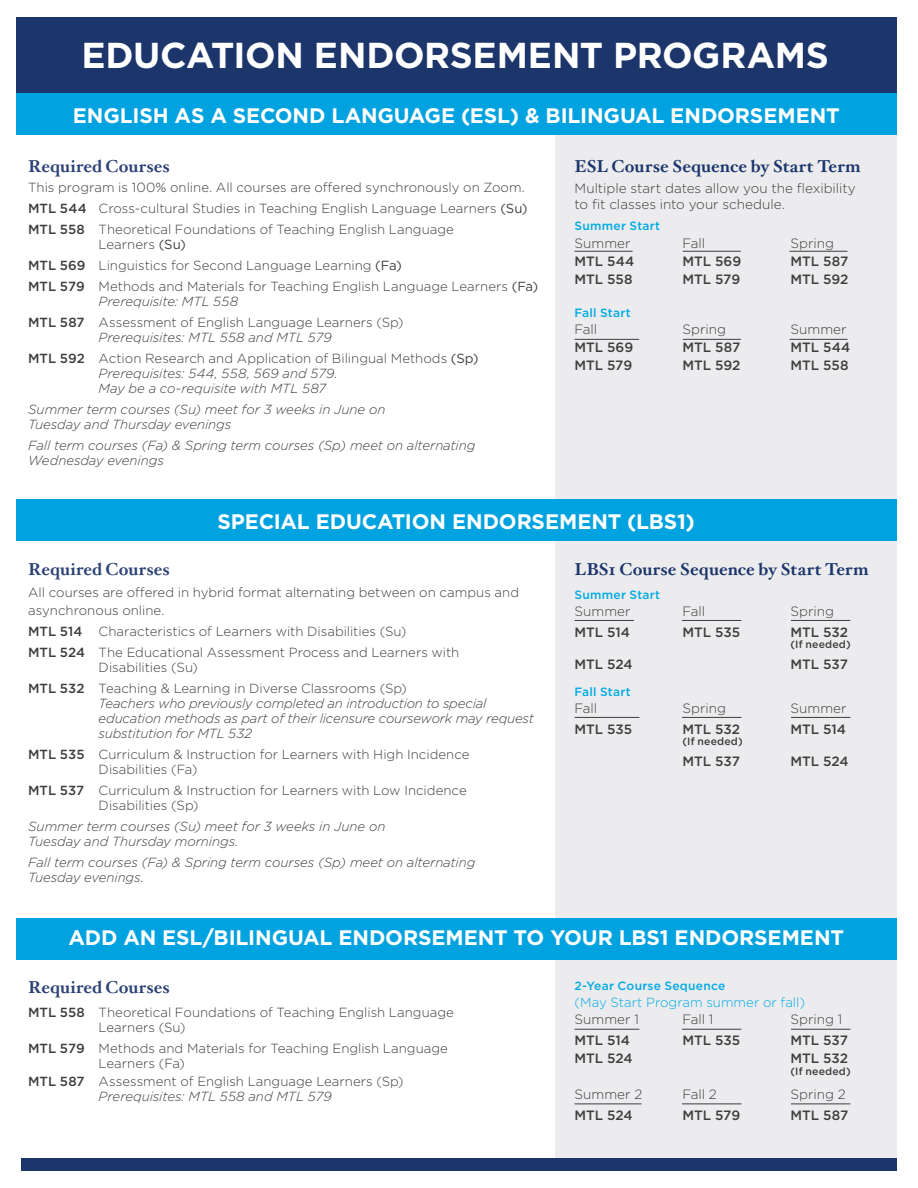
<style>
.page{position:relative;width:918px;height:1188px;background:#fff}
.page>*{position:absolute;margin:0;border:0;box-sizing:border-box;transform-origin:0 0}
.t1{font:700 36px "Gotham";letter-spacing:-.01em;color:#fff}
.t2{font:700 21px "Gotham";letter-spacing:-.005em;color:#fff}
.Text{font:700 17.25px "Hoefler Txt";letter-spacing:.005em;color:#1c366c}
.Text-2{font:700 17.25px "Hoefler Txt";color:#2c4275}
.Text-3{font:500 13.5px "Gotham";color:#3e3e3f}
.Text-4{font:300 13.5px/16.5px "Gotham";color:#3e3e3f}
.Text-5{font:300 13.2px/15px "Gotham";color:#3e3e3f}
.Text-6{font:italic 300 13.2px/15px "Gotham";letter-spacing:-.005em;color:#3e3e3f}
.Text-7{font:300 13.2px "Gotham";color:#00aae3}
.Text-8{font:500 12px "Gotham";letter-spacing:.02em;color:#00aae3}
.Text-9{font:500 10.5px "Gotham";letter-spacing:.015em;color:#3e3e3f}
.s1{font-weight:500}
.s2{font-weight:400}
.s3{font-style:italic}
.s4{font-weight:500;font-style:normal}
.s5{font-style:normal}
.s6{font-weight:400;font-style:normal}
</style>
<div class="page">
<div style="left:555px;top:127px;width:342px;height:1031px;background:#ececee"></div>
<div style="left:17px;top:918px;width:880px;height:41px;background:#00a2df"></div>
<div style="left:17px;top:17px;width:880px;height:118px;background:#1c366c"></div>
<div style="left:17px;top:500px;width:880px;height:41px;background:#00a2df"></div>
<div style="left:17px;top:94px;width:880px;height:41px;background:#00a2df"></div>
<div style="left:21px;top:1158px;width:875px;height:13px;background:#1c366c"></div>
<hr style="left:790px;top:251px;width:58px;height:1px;background:#3e3e3f">
<hr style="left:575px;top:251px;width:58px;height:1px;background:#3e3e3f">
<hr style="left:683px;top:251px;width:58px;height:1px;background:#3e3e3f">
<hr style="left:790px;top:339px;width:58px;height:1px;background:#3e3e3f">
<hr style="left:575px;top:339px;width:64px;height:1px;background:#3e3e3f">
<hr style="left:683px;top:339px;width:58px;height:1px;background:#3e3e3f">
<hr style="left:575px;top:620px;width:59px;height:1px;background:#3e3e3f">
<hr style="left:682px;top:620px;width:59px;height:1px;background:#3e3e3f">
<hr style="left:791px;top:620px;width:59px;height:1px;background:#3e3e3f">
<hr style="left:575px;top:717px;width:64px;height:1px;background:#3e3e3f">
<hr style="left:682px;top:717px;width:59px;height:1px;background:#3e3e3f">
<hr style="left:791px;top:717px;width:59px;height:1px;background:#3e3e3f">
<hr style="left:575px;top:1029px;width:64px;height:1px;background:#3e3e3f">
<hr style="left:682px;top:1029px;width:59px;height:1px;background:#3e3e3f">
<hr style="left:791px;top:1029px;width:59px;height:1px;background:#3e3e3f">
<hr style="left:575px;top:1104px;width:67px;height:1px;background:#3e3e3f">
<hr style="left:682px;top:1104px;width:59px;height:1px;background:#3e3e3f">
<hr style="left:791px;top:1104px;width:59px;height:1px;background:#3e3e3f">
<p class="t1" style="left:81px;top:31px;width:749px">EDUCATION ENDORSEMENT PROGRAMS</p>
<p class="t2" style="left:73px;top:101px;width:768px">ENGLISH AS A SECOND LANGUAGE (ESL) &amp; BILINGUAL ENDORSEMENT</p>
<p class="Text-2" style="left:28px;top:153px;width:143px">Required Courses</p>
<p class="Text-5" style="left:28px;top:179px;width:498px">This program is 100% online. All courses are offered synchronously on Zoom.</p>
<p class="Text-5" style="left:28px;top:200px;width:501px"><span class="s1">MTL 544</span> Cross-cultural Studies in Teaching English Language Learners <span class="s2">(Su)</span></p>
<p class="Text-5" style="left:99px;top:221px;width:357px;text-indent:-71px"><span class="s1">MTL 558</span> Theoretical Foundations of Teaching English Language<br>Learners <span class="s2">(Su)</span></p>
<p class="Text-5" style="left:28px;top:257px;width:375px"><span class="s1">MTL 569</span> Linguistics for Second Language Learning <span class="s2">(Fa)</span></p>
<p class="Text-5" style="left:28px;top:278px;width:512px"><span class="s1">MTL 579</span> Methods and Materials for Teaching English Language Learners <span class="s2">(Fa)</span></p>
<p class="Text-5" style="left:28px;top:290px;width:377px;line-height:21px;text-indent:71px"><span class="s3">Prerequisite: MTL 558<br></span><span class="s1">MTL 587</span> Assessment of English Language Learners (Sp)</p>
<p class="Text-6" style="left:99px;top:329px;width:235px">Prerequisites: MTL 558 and MTL 579</p>
<p class="Text-6" style="left:99px;top:350px;width:381px;text-indent:-71px"><span class="s4">MTL 592</span> <span class="s5">Action Research and Application of Bilingual Methods</span> <span class="s6">(Sp)<br></span>Prerequisites: 544, 558, 569 and 579.<br>May be a co-requisite with MTL 587</p>
<p class="Text-6" style="left:28px;top:401px;width:359px">Summer term courses (Su) meet for 3 weeks in June on<br>Tuesday and Thursday evenings</p>
<p class="Text-6" style="left:28px;top:437px;width:449px">Fall term courses (Fa) &amp; Spring term courses (Sp) meet on alternating<br>Wednesday evenings</p>
<p class="Text" style="left:575px;top:153px;width:287px">ESL Course Sequence by Start Term</p>
<p class="Text-4" style="left:575px;top:180px;width:283px">Multiple start dates allow you the flexibility to fit classes into your schedule.</p>
<p class="Text-8" style="left:575px;top:218px;width:87px">Summer Start</p>
<p class="Text-4" style="left:575px;top:235px;width:58px">Summer</p>
<p class="Text-4" style="left:683px;top:235px;width:24px">Fall</p>
<p class="Text-4" style="left:791px;top:235px;width:45px">Spring</p>
<p class="Text-3" style="left:575px;top:252px;width:61px">MTL 544</p>
<p class="Text-3" style="left:683px;top:252px;width:60px">MTL 569</p>
<p class="Text-3" style="left:791px;top:252px;width:59px">MTL 587</p>
<p class="Text-3" style="left:575px;top:270px;width:59px">MTL 558</p>
<p class="Text-3" style="left:683px;top:270px;width:59px">MTL 579</p>
<p class="Text-3" style="left:791px;top:270px;width:59px">MTL 592</p>
<p class="Text-8" style="left:575px;top:305px;width:58px">Fall Start</p>
<p class="Text-4" style="left:575px;top:321px;width:24px">Fall</p>
<p class="Text-4" style="left:683px;top:321px;width:45px">Spring</p>
<p class="Text-4" style="left:791px;top:321px;width:58px">Summer</p>
<p class="Text-3" style="left:575px;top:339px;width:60px">MTL 569</p>
<p class="Text-3" style="left:683px;top:339px;width:59px">MTL 587</p>
<p class="Text-3" style="left:791px;top:339px;width:61px">MTL 544</p>
<p class="Text-3" style="left:575px;top:357px;width:59px">MTL 579</p>
<p class="Text-3" style="left:683px;top:357px;width:59px">MTL 592</p>
<p class="Text-3" style="left:791px;top:357px;width:59px">MTL 558</p>
<p class="t2" style="left:218px;top:507px;width:479px">SPECIAL EDUCATION ENDORSEMENT (LBS1)</p>
<p class="Text-2" style="left:28px;top:556px;width:143px">Required Courses</p>
<p class="Text-5" style="left:28px;top:583px;width:492px;line-height:18px">All courses are offered in hybrid format alternating between on campus and asynchronous online.</p>
<p class="Text-5" style="left:28px;top:620px;width:433px;line-height:21px"><span class="s1">MTL 514</span> Characteristics of Learners with Disabilities (Su)<br><span class="s1">MTL 524</span> The Educational Assessment Process and Learners with</p>
<p class="Text-5" style="left:28px;top:656px;width:380px;line-height:21px;text-indent:71px">Disabilities (Su)<br><span class="s1">MTL 532</span> Teaching &amp; Learning in Diverse Classrooms (Sp)</p>
<p class="Text-6" style="left:99px;top:695px;width:437px">Teachers who previously completed an introduction to special education methods as part of their licensure coursework may request substitution for MTL 532</p>
<p class="Text-5" style="left:99px;top:746px;width:372px;text-indent:-71px"><span class="s1">MTL 535</span> Curriculum &amp; Instruction for Learners with High Incidence<br>Disabilities (Fa)</p>
<p class="Text-5" style="left:99px;top:782px;width:370px;text-indent:-71px"><span class="s1">MTL 537</span> Curriculum &amp; Instruction for Learners with Low Incidence<br>Disabilities (Sp)</p>
<p class="Text-6" style="left:28px;top:818px;width:359px">Summer term courses (Su) meet for 3 weeks in June on<br>Tuesday and Thursday mornings.</p>
<p class="Text-6" style="left:28px;top:854px;width:449px">Fall term courses (Fa) &amp; Spring term courses (Sp) meet on alternating</p>
<p class="Text-6" style="left:28px;top:869px;width:118px">Tuesday evenings.</p>
<p class="Text" style="left:575px;top:556px;width:295px">LBS1 Course Sequence by Start Term</p>
<p class="Text-8" style="left:575px;top:587px;width:87px">Summer Start</p>
<p class="Text-4" style="left:575px;top:603px;width:58px">Summer</p>
<p class="Text-4" style="left:683px;top:603px;width:24px">Fall</p>
<p class="Text-4" style="left:791px;top:603px;width:45px">Spring</p>
<p class="Text-3" style="left:575px;top:624px;width:57px">MTL 514</p>
<p class="Text-3" style="left:683px;top:624px;width:59px">MTL 535</p>
<p class="Text-3" style="left:791px;top:624px;width:59px">MTL 532</p>
<p class="Text-9" style="left:791px;top:638px;width:62px">(If needed)</p>
<p class="Text-3" style="left:575px;top:656px;width:60px">MTL 524</p>
<p class="Text-3" style="left:791px;top:656px;width:59px">MTL 537</p>
<p class="Text-8" style="left:575px;top:684px;width:58px">Fall Start</p>
<p class="Text-4" style="left:575px;top:700px;width:24px">Fall</p>
<p class="Text-4" style="left:683px;top:700px;width:45px">Spring</p>
<p class="Text-4" style="left:791px;top:700px;width:58px">Summer</p>
<p class="Text-3" style="left:575px;top:720px;width:59px">MTL 535</p>
<p class="Text-3" style="left:683px;top:720px;width:59px">MTL 532</p>
<p class="Text-3" style="left:791px;top:720px;width:57px">MTL 514</p>
<p class="Text-9" style="left:683px;top:734px;width:62px">(If needed)</p>
<p class="Text-3" style="left:683px;top:752px;width:59px">MTL 537</p>
<p class="Text-3" style="left:791px;top:752px;width:60px">MTL 524</p>
<p class="t2" style="left:68px;top:924px;width:777px">ADD AN ESL/BILINGUAL ENDORSEMENT TO YOUR LBS1 ENDORSEMENT</p>
<p class="Text-2" style="left:28px;top:974px;width:143px">Required Courses</p>
<p class="Text-5" style="left:99px;top:1004px;width:357px;text-indent:-71px"><span class="s1">MTL 558</span> Theoretical Foundations of Teaching English Language<br>Learners (Su)</p>
<p class="Text-5" style="left:99px;top:1040px;width:351px;text-indent:-71px"><span class="s1">MTL 579</span> Methods and Materials for Teaching English Language<br>Learners (Fa)</p>
<p class="Text-5" style="left:28px;top:1073px;width:377px"><span class="s1">MTL 587</span> Assessment of English Language Learners (Sp)</p>
<p class="Text-6" style="left:99px;top:1088px;width:235px">Prerequisites: MTL 558 and MTL 579</p>
<p class="Text-8" style="left:575px;top:977px;width:152px">2-Year Course Sequence</p>
<p class="Text-7" style="left:575px;top:994px;width:232px">(May Start Program summer or fall)</p>
<p class="Text-4" style="left:575px;top:1011px;width:66px">Summer 1</p>
<p class="Text-4" style="left:683px;top:1011px;width:32px">Fall 1</p>
<p class="Text-4" style="left:791px;top:1011px;width:53px">Spring 1</p>
<p class="Text-3" style="left:575px;top:1032px;width:57px">MTL 514</p>
<p class="Text-3" style="left:683px;top:1032px;width:59px">MTL 535</p>
<p class="Text-3" style="left:791px;top:1032px;width:59px">MTL 537</p>
<p class="Text-3" style="left:575px;top:1050px;width:60px">MTL 524</p>
<p class="Text-3" style="left:791px;top:1050px;width:59px">MTL 532</p>
<p class="Text-9" style="left:791px;top:1064px;width:62px">(If needed)</p>
<p class="Text-4" style="left:575px;top:1085px;width:69px">Summer 2</p>
<p class="Text-4" style="left:683px;top:1085px;width:36px">Fall 2</p>
<p class="Text-4" style="left:791px;top:1085px;width:57px">Spring 2</p>
<p class="Text-3" style="left:575px;top:1106px;width:60px">MTL 524</p>
<p class="Text-3" style="left:683px;top:1106px;width:59px">MTL 579</p>
<p class="Text-3" style="left:791px;top:1106px;width:59px">MTL 587</p>
</div>
